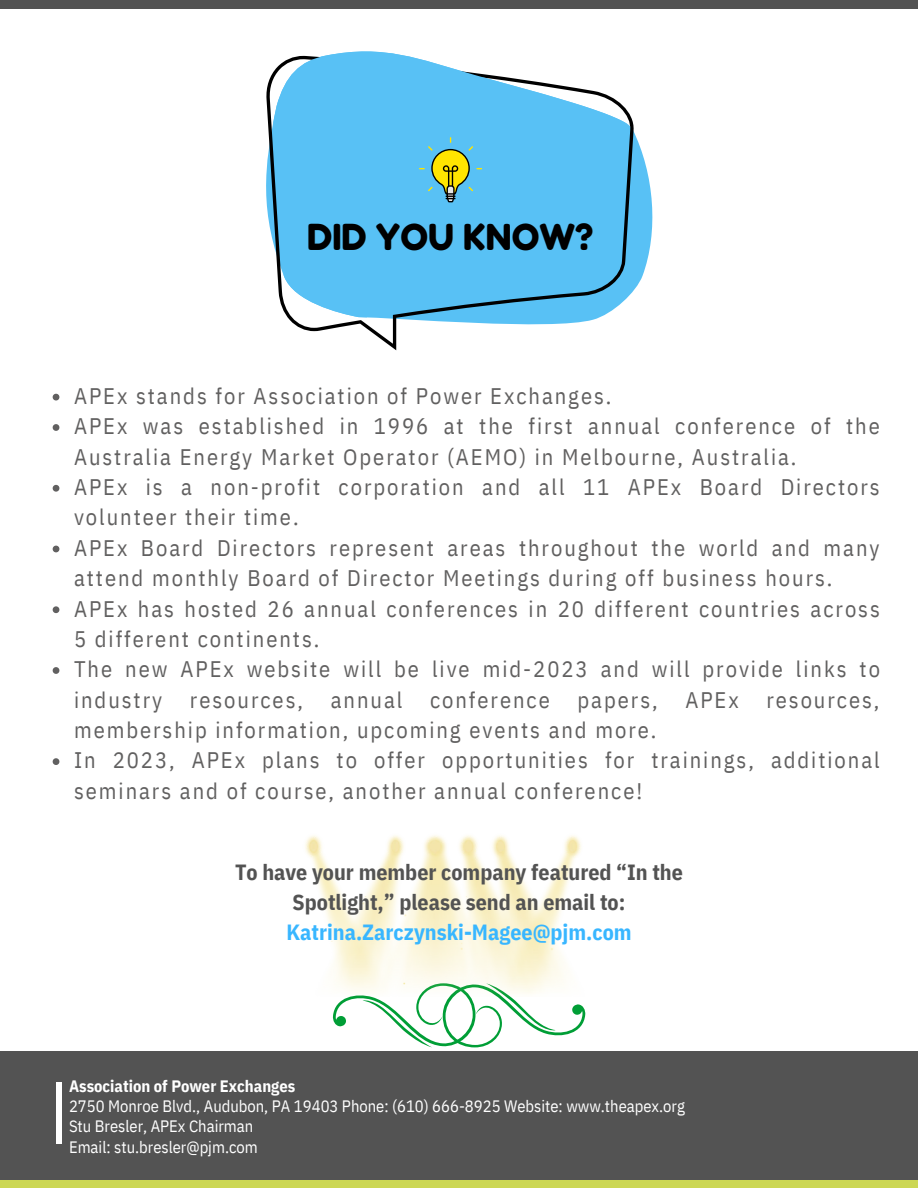
<style>
.page{position:relative;width:918px;height:1188px;background:#fff}
.page>*{position:absolute;margin:0;border:0;box-sizing:border-box;transform-origin:0 0}
.t1{font:35.7px "Fredoka One";color:#000}
.t2{font:22.5px/30.3px "IBM Plex Sans Cond";letter-spacing:.085em;color:#616060}
.t3{font:700 21.9px/30px "IBM Plex Sans Cond";color:#535353;text-align:center}
.t4{font:700 21.9px "IBM Plex Sans Cond";color:#38b6ff}
.t5{font:16.5px/20.2px "IBM Plex Sans Cond";color:#fff}
.t6{font:700 16.5px "IBM Plex Sans Cond";color:#fff}
</style>
<div class="page">
<div style="left:0;top:0;width:918px;height:9px;background:#535353"></div>
<div style="left:0;top:1179px;width:918px;height:9px;background:#ccd754"></div>
<div style="left:1px;top:1051px;width:917px;height:128px;background:#535353"></div>
<hr style="left:57px;top:1082px;width:4px;height:62px;background:#fff">
<svg style="left:333px;top:996px;width:253px;height:51px"></svg>
<svg style="left:53px;top:394px;width:6px;height:6px"></svg>
<svg style="left:53px;top:424px;width:6px;height:7px"></svg>
<svg style="left:53px;top:485px;width:6px;height:7px"></svg>
<svg style="left:53px;top:546px;width:6px;height:6px"></svg>
<svg style="left:53px;top:606px;width:6px;height:7px"></svg>
<svg style="left:53px;top:667px;width:6px;height:7px"></svg>
<svg style="left:53px;top:758px;width:6px;height:7px"></svg>
<img style="left:305px;top:835px;width:276px;height:161px">
<svg style="left:634px;top:132px;width:19px;height:158px;fill:#58c1f5"></svg>
<svg style="left:266px;top:72px;width:368px;height:278px"></svg>
<svg style="left:273px;top:51px;width:355px;height:266px;background:#68c2ef"></svg>
<svg style="left:419px;top:137px;width:63px;height:65px;background:#7abaa5"></svg>
<h1 class="t1" style="left:307px;top:215px;width:288px">DID YOU KNOW?</h1>
<p class="t2" style="left:74px;top:379px;width:807px">APEx stands for Association of Power Exchanges.<br>APEx was established in 1996 at the first annual conference of the Australia Energy Market Operator (AEMO) in Melbourne, Australia.<br>APEx is a non-profit corporation and all 11 APEx Board Directors volunteer their time.<br>APEx Board Directors represent areas throughout the world and many attend monthly Board of Director Meetings during off business hours.<br>APEx has hosted 26 annual conferences in 20 different countries across 5 different continents.<br>The new APEx website will be live mid-2023 and will provide links to industry resources, annual conference papers, APEx resources, membership information, upcoming events and more.<br>In 2023, APEx plans to offer opportunities for trainings, additional seminars and of course, another annual conference!</p>
<p class="t3" style="left:235px;top:856px;width:449px">To have your member company featured “In the<br>Spotlight,” please send an email to:</p>
<p class="t4" style="left:286px;top:915px;width:347px">Katrina.Zarczynski-Magee@pjm.com</p>
<p class="t6" style="left:69px;top:1073px;width:228px">Association of Power Exchanges</p>
<p class="t5" style="left:69px;top:1095px;width:617px">2750 Monroe Blvd., Audubon, PA 19403 Phone: (610) 666-8925 Website: www.theapex.org<br>Stu Bresler, APEx Chairman<br>Email: stu.bresler@pjm.com</p>
</div>
